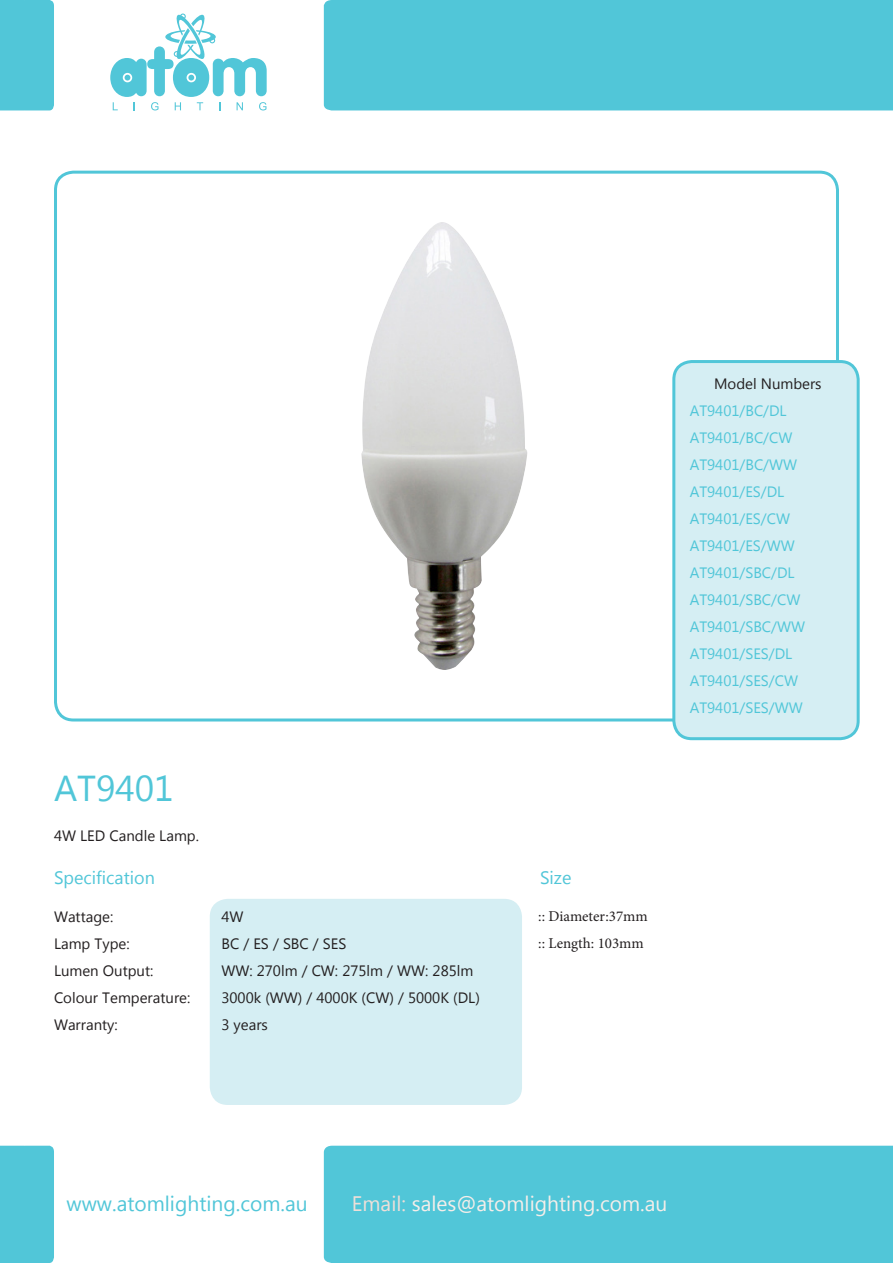
<style>
.page{position:relative;width:893px;height:1263px;background:#fff}
.page>*{position:absolute;margin:0;border:0;box-sizing:border-box;transform-origin:0 0}
.t1{font:36px "Microsoft New Tai Lue";color:#51c6d8}
.t2{font:21px "Microsoft New Tai Lue";color:#f5eeea}
.t3{font:21px "Microsoft New Tai Lue";color:#51c6d8}
.t4{font:18px "Microsoft New Tai Lue";color:#51c6d8}
.t5{font:15px/27px "Microsoft New Tai Lue";color:#231f20}
.t6{font:15px/27px "Microsoft New Tai Lue";color:#51c6d8}
.t7{font:15px/27px "Minion Pro";color:#231f20}
.s1{color:#eedfd8}
</style>
<div class="page">
<img style="left:361px;top:222px;width:166px;height:448px">
<div style="left:210px;top:899px;width:312px;height:206px;background:#d5eef3;border-radius:18px"></div>
<div style="left:0;top:0;width:54px;height:110px;background:#51c6d8"></div>
<div style="left:324px;top:0;width:569px;height:110px;background:#51c6d8"></div>
<div style="left:324px;top:1146px;width:569px;height:117px;background:#51c6d8"></div>
<div style="left:0;top:1146px;width:54px;height:117px;background:#51c6d8"></div>
<div style="left:674px;top:362px;width:184px;height:377px;background:#d5eef3;border-radius:18px"></div>
<div style="left:672px;top:360px;width:188px;height:380px;border:3px solid #51c6d8;border-radius:18px"></div>
<svg style="left:110px;top:14px;width:157px;height:96px"></svg>
<h1 class="t1" style="left:54px;top:768px;width:121px">AT9401</h1>
<p class="t5" style="left:54px;top:823px;width:147px">4W LED Candle Lamp.</p>
<p class="t4" style="left:54px;top:867px;width:102px">Specification</p>
<p class="t4" style="left:540px;top:867px;width:33px">Size</p>
<p class="t5" style="left:54px;top:904px;width:138px">Wattage:<br>Lamp Type:<br>Lumen Output:<br>Colour Temperature:<br>Warranty:</p>
<p class="t5" style="left:221px;top:904px;width:260px">4W<br>BC / ES / SBC / SES<br>WW: 270lm / CW: 275lm / WW: 285lm<br>3000k (WW) / 4000K (CW) / 5000K (DL)<br>3 years</p>
<p class="t7" style="left:538px;top:903px;width:111px">:: Diameter:37mm :: Length: 103mm</p>
<p class="t5" style="left:714px;top:372px;width:109px">Model Numbers</p>
<p class="t6" style="left:690px;top:399px;width:117px">AT9401/BC/DL<br>AT9401/BC/CW<br>AT9401/BC/WW<br>AT9401/ES/DL<br>AT9401/ES/CW<br>AT9401/ES/WW<br>AT9401/SBC/DL<br>AT9401/SBC/CW<br>AT9401/SBC/WW<br>AT9401/SES/DL<br>AT9401/SES/CW<br>AT9401/SES/WW</p>
<h2 class="t3" style="left:67px;top:1191px;width:242px">www.atomlighting.com.au</h2>
<h2 class="t2" style="left:352px;top:1191px;width:317px"><span class="s1">Email:</span> sales@atomlighting.com.au</h2>
</div>
